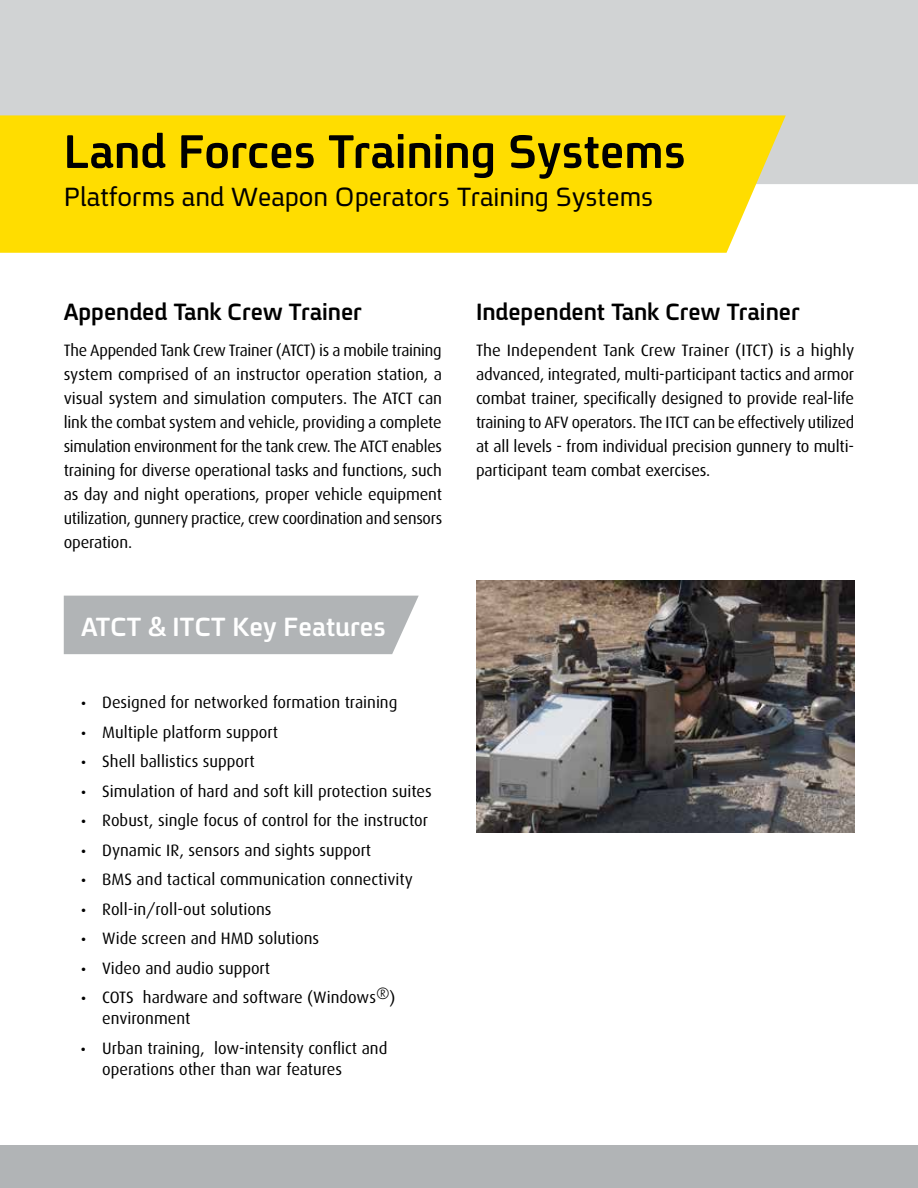
<style>
.page{position:relative;width:918px;height:1188px;background:#fff}
.page>*{position:absolute;margin:0;border:0;box-sizing:border-box;transform-origin:0 0}
.t1{font:51px "En Spoiler B";color:#000}
.t2{font:28.5px "En Spoiler";color:#000}
.t3{font:28.5px "En Spoiler B";color:#fff}
.t4{font:25.5px "En Spoiler B";color:#000}
.t5{font:16.5px/24px "Dax";letter-spacing:-.01em;color:#000;text-align:justify}
.t6{font:700 16.5px "Fb Spoiler Eng";color:#000}
</style>
<div class="page">
<div style="left:64px;top:596px;width:355px;height:58px;background:#b1b4b6"></div>
<div style="left:0;top:0;width:918px;height:184px;background:#d1d3d4"></div>
<div style="left:0;top:1146px;width:918px;height:42px;background:#b1b4b6"></div>
<div style="left:0;top:115px;width:786px;height:138px;background:#fd0"></div>
<img style="left:476px;top:581px;width:378px;height:251px">
<h1 class="t1" style="left:64px;top:115px;width:623px">Land Forces Training Systems</h1>
<h1 class="t2" style="left:64px;top:177px;width:591px">Platforms and Weapon Operators Training Systems</h1>
<h2 class="t4" style="left:64px;top:293px;width:300px">Appended Tank Crew Trainer</h2>
<h2 class="t4" style="left:476px;top:293px;width:325px">Independent Tank Crew Trainer</h2>
<p class="t5" style="left:64px;top:339px;width:380px">The Appended Tank Crew Trainer (ATCT) is a mobile training</p>
<p class="t5" style="left:476px;top:339px;width:380px">The Independent Tank Crew Trainer (ITCT) is a highly</p>
<p class="t5" style="left:64px;top:363px;width:380px">system comprised of an instructor operation station, a</p>
<p class="t5" style="left:476px;top:363px;width:380px">advanced, integrated, multi-participant tactics and armor</p>
<p class="t5" style="left:64px;top:387px;width:380px">visual system and simulation computers. The ATCT can</p>
<p class="t5" style="left:476px;top:387px;width:380px">combat trainer, specifically designed to provide real-life</p>
<p class="t5" style="left:64px;top:411px;width:380px">link the combat system and vehicle, providing a complete</p>
<p class="t5" style="left:476px;top:411px;width:380px">training to AFV operators. The ITCT can be effectively utilized</p>
<p class="t5" style="left:64px;top:435px;width:380px">simulation environment for the tank crew. The ATCT enables</p>
<p class="t5" style="left:476px;top:435px;width:380px">at all levels - from individual precision gunnery to multi-</p>
<p class="t5" style="left:64px;top:459px;width:380px">training for diverse operational tasks and functions, such</p>
<p class="t5" style="left:476px;top:459px;width:236px">participant team combat exercises.</p>
<p class="t5" style="left:64px;top:483px;width:380px">as day and night operations, proper vehicle equipment utilization, gunnery practice, crew coordination and sensors operation.</p>
<h3 class="t3" style="left:81px;top:606px;width:306px">ATCT &amp; ITCT Key Features</h3>
<p class="t6" style="left:81px;top:694px;width:6px">•</p>
<p class="t5" style="left:102px;top:690px;width:297px">Designed for networked formation training</p>
<p class="t6" style="left:81px;top:724px;width:6px">•</p>
<p class="t5" style="left:102px;top:720px;width:177px">Multiple platform support</p>
<p class="t6" style="left:81px;top:753px;width:6px">•</p>
<p class="t5" style="left:102px;top:749px;width:154px">Shell ballistics support</p>
<p class="t6" style="left:81px;top:783px;width:6px">•</p>
<p class="t5" style="left:102px;top:779px;width:331px">Simulation of hard and soft kill protection suites</p>
<p class="t6" style="left:81px;top:812px;width:6px">•</p>
<p class="t5" style="left:102px;top:808px;width:327px">Robust, single focus of control for the instructor</p>
<p class="t6" style="left:81px;top:842px;width:6px">•</p>
<p class="t5" style="left:102px;top:838px;width:271px">Dynamic IR, sensors and sights support</p>
<p class="t6" style="left:81px;top:871px;width:6px">•</p>
<p class="t5" style="left:102px;top:867px;width:312px">BMS and tactical communication connectivity</p>
<p class="t6" style="left:81px;top:901px;width:6px">•</p>
<p class="t5" style="left:102px;top:897px;width:171px">Roll-in/roll-out solutions</p>
<p class="t6" style="left:81px;top:930px;width:6px">•</p>
<p class="t5" style="left:102px;top:926px;width:219px">Wide screen and HMD solutions</p>
<p class="t6" style="left:81px;top:960px;width:6px">•</p>
<p class="t5" style="left:102px;top:956px;width:170px">Video and audio support</p>
<p class="t6" style="left:81px;top:989px;width:6px">•</p>
<p class="t5" style="left:102px;top:985px;width:275px">COTS hardware and software (Windows</p>
<p class="t5" style="left:376px;top:981px;width:15px">®</p>
<p class="t5" style="left:390px;top:985px;width:7px">)</p>
<p class="t5" style="left:102px;top:1006px;width:90px">environment</p>
<p class="t6" style="left:81px;top:1040px;width:6px">•</p>
<p class="t5" style="left:102px;top:1036px;width:287px">Urban training, low-intensity conflict and</p>
<p class="t5" style="left:102px;top:1057px;width:241px">operations other than war features</p>
</div>
